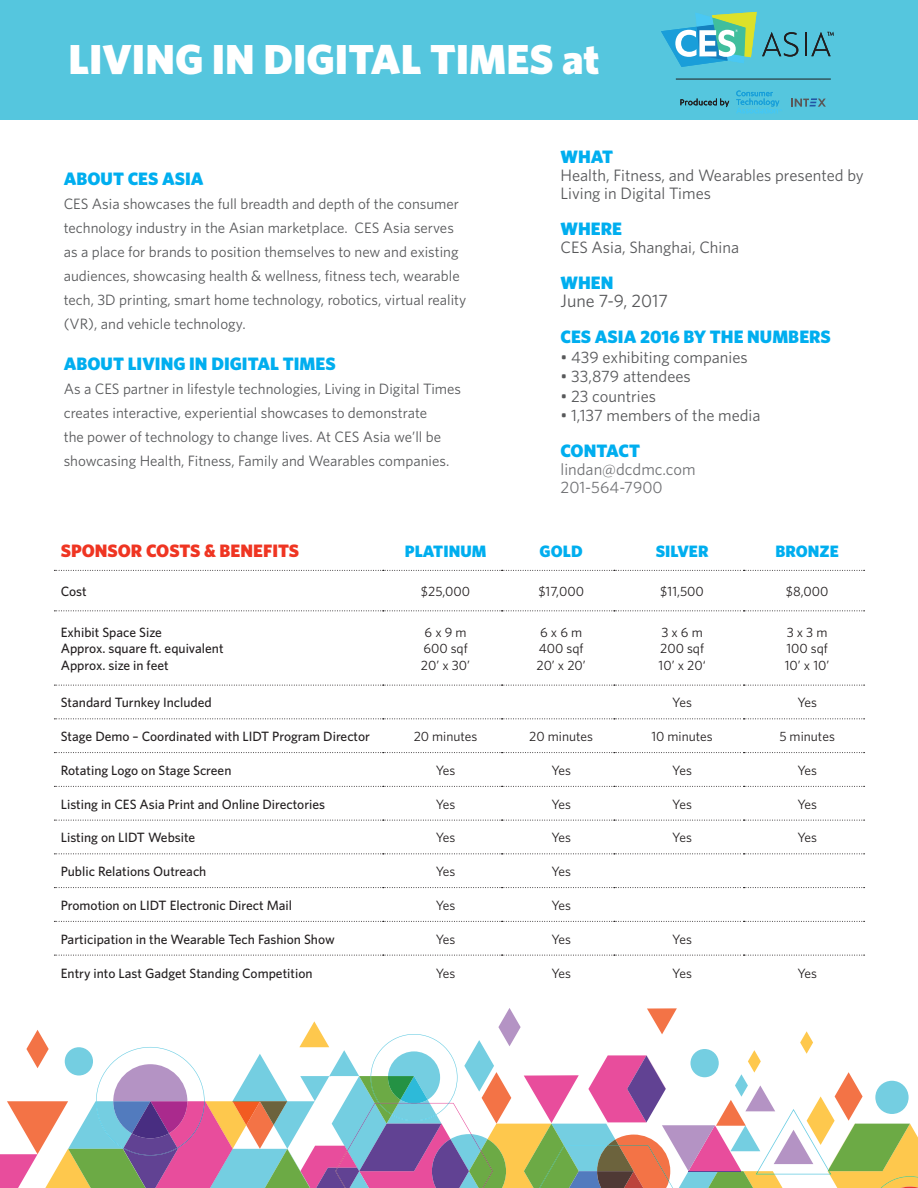
<style>
.page{position:relative;width:918px;height:1188px;background:#fff}
.page>*{position:absolute;margin:0;border:0;box-sizing:border-box;transform-origin:0 0}
.t1{font:900 42px "Whitney";color:#fff}
.t2{font:900 18px "Whitney";color:#00aeef}
.t3{font:900 18px "Whitney";color:#ef3522}
.t4{font:18px "Whitney";color:#57585a}
.t5{font:16.5px/18px "Whitney";color:#57585a}
.t6{font:16.5px/18px "Whitney";color:#717275}
.t7{font:900 16.5px "Whitney";color:#00aeef}
.t8{font:15px/24px "Whitney";color:#57585a}
.t9{font:500 13.5px "Whitney";color:#231f20}
.t10{font:13.5px "Whitney";color:#231f20}
</style>
<div class="page">
<svg style="left:0;top:1008px;width:918px;height:180px"></svg>
<svg style="left:54px;top:570px;width:811px;height:1px"></svg>
<svg style="left:54px;top:610px;width:811px;height:1px"></svg>
<svg style="left:54px;top:685px;width:811px;height:1px"></svg>
<svg style="left:54px;top:718px;width:811px;height:1px"></svg>
<svg style="left:54px;top:752px;width:811px;height:1px"></svg>
<svg style="left:54px;top:786px;width:811px;height:1px"></svg>
<svg style="left:54px;top:820px;width:811px;height:1px"></svg>
<svg style="left:54px;top:853px;width:811px;height:1px"></svg>
<svg style="left:54px;top:887px;width:811px;height:1px"></svg>
<svg style="left:54px;top:921px;width:811px;height:1px"></svg>
<svg style="left:54px;top:955px;width:811px;height:1px"></svg>
<div style="left:0;top:0;width:918px;height:120px;background:#55c6de"></div>
<hr style="left:805px;top:33px;width:2px;height:23px;background:#211e1e">
<hr style="left:676px;top:79px;width:155px;height:1px;background:#211e1e">
<svg style="left:811px;top:32px;width:23px;height:24px"></svg>
<svg style="left:661px;top:12px;width:137px;height:55px"></svg>
<svg style="left:680px;top:99px;width:49px;height:8px"></svg>
<svg style="left:736px;top:91px;width:46px;height:22px"></svg>
<svg style="left:791px;top:98px;width:35px;height:9px"></svg>
<p class="t1" style="left:68px;top:31px;width:532px">LIVING IN DIGITAL TIMES at</p>
<p class="t2" style="left:64px;top:166px;width:141px">ABOUT CES ASIA</p>
<p class="t8" style="left:64px;top:191px;width:404px">CES Asia showcases the full breadth and depth of the consumer technology industry in the Asian marketplace. CES Asia serves as a place for brands to position themselves to new and existing audiences, showcasing health &amp; wellness, fitness tech, wearable tech, 3D printing, smart home technology, robotics, virtual reality (VR), and vehicle technology.</p>
<p class="t2" style="left:64px;top:352px;width:273px">ABOUT LIVING IN DIGITAL TIMES</p>
<p class="t8" style="left:64px;top:376px;width:399px">As a CES partner in lifestyle technologies, Living in Digital Times creates interactive, experiential showcases to demonstrate<br>the power of technology to change lives. At CES Asia we’ll be showcasing Health, Fitness, Family and Wearables companies.</p>
<p class="t2" style="left:561px;top:145px;width:54px">WHAT</p>
<p class="t5" style="left:561px;top:166px;width:305px">Health, Fitness, and Wearables presented by<br>Living in Digital Times</p>
<p class="t2" style="left:561px;top:217px;width:63px">WHERE</p>
<p class="t5" style="left:561px;top:238px;width:180px">CES Asia, Shanghai, China</p>
<p class="t2" style="left:561px;top:271px;width:54px">WHEN</p>
<p class="t4" style="left:561px;top:289px;width:109px">June 7-9, 2017</p>
<p class="t2" style="left:561px;top:325px;width:272px">CES ASIA 2016 BY THE NUMBERS</p>
<p class="t5" style="left:561px;top:348px;width:189px">• 439 exhibiting companies</p>
<p class="t5" style="left:561px;top:367px;width:132px">• 33,879 attendees</p>
<p class="t5" style="left:561px;top:387px;width:97px">• 23 countries</p>
<p class="t5" style="left:561px;top:406px;width:201px">• 1,137 members of the media</p>
<p class="t2" style="left:561px;top:439px;width:81px">CONTACT</p>
<p class="t6" style="left:561px;top:460px;width:137px">lindan@dcdmc.com<br>201-564-7900</p>
<p class="t3" style="left:61px;top:539px;width:240px">SPONSOR COSTS &amp; BENEFITS</p>
<p class="t7" style="left:405px;top:540px;width:83px">PLATINUM</p>
<p class="t7" style="left:540px;top:540px;width:45px">GOLD</p>
<p class="t7" style="left:656px;top:540px;width:54px">SILVER</p>
<p class="t7" style="left:775px;top:540px;width:65px">BRONZE</p>
<p class="t9" style="left:61px;top:582px;width:28px">Cost</p>
<p class="t10" style="left:421px;top:582px;width:51px">$25,000</p>
<p class="t10" style="left:538px;top:582px;width:47px">$17,000</p>
<p class="t10" style="left:660px;top:582px;width:45px">$11,500</p>
<p class="t10" style="left:786px;top:582px;width:44px">$8,000</p>
<p class="t9" style="left:61px;top:624px;width:103px">Exhibit Space Size</p>
<p class="t9" style="left:61px;top:640px;width:164px">Approx. square ft. equivalent</p>
<p class="t9" style="left:61px;top:656px;width:109px">Approx. size in feet</p>
<p class="t10" style="left:425px;top:624px;width:43px">6 x 9 m</p>
<p class="t10" style="left:423px;top:640px;width:46px">600 sqf</p>
<p class="t10" style="left:421px;top:656px;width:51px">20’ x 30’</p>
<p class="t10" style="left:540px;top:624px;width:43px">6 x 6 m</p>
<p class="t10" style="left:539px;top:640px;width:46px">400 sqf</p>
<p class="t10" style="left:536px;top:656px;width:51px">20’ x 20’</p>
<p class="t10" style="left:661px;top:624px;width:43px">3 x 6 m</p>
<p class="t10" style="left:660px;top:640px;width:45px">200 sqf</p>
<p class="t10" style="left:659px;top:656px;width:49px">10’ x 20‘</p>
<p class="t10" style="left:787px;top:624px;width:42px">3 x 3 m</p>
<p class="t10" style="left:786px;top:640px;width:43px">100 sqf</p>
<p class="t10" style="left:785px;top:656px;width:46px">10’ x 10’</p>
<p class="t9" style="left:61px;top:694px;width:153px">Standard Turnkey Included</p>
<p class="t10" style="left:672px;top:694px;width:21px">Yes</p>
<p class="t10" style="left:797px;top:694px;width:21px">Yes</p>
<p class="t9" style="left:61px;top:728px;width:311px">Stage Demo – Coordinated with LIDT Program Director</p>
<p class="t10" style="left:414px;top:727px;width:65px">20 minutes</p>
<p class="t10" style="left:529px;top:727px;width:65px">20 minutes</p>
<p class="t10" style="left:651px;top:727px;width:63px">10 minutes</p>
<p class="t10" style="left:779px;top:727px;width:57px">5 minutes</p>
<p class="t9" style="left:61px;top:761px;width:172px">Rotating Logo on Stage Screen</p>
<p class="t10" style="left:436px;top:761px;width:21px">Yes</p>
<p class="t10" style="left:551px;top:761px;width:21px">Yes</p>
<p class="t10" style="left:672px;top:761px;width:21px">Yes</p>
<p class="t10" style="left:797px;top:761px;width:21px">Yes</p>
<p class="t9" style="left:61px;top:795px;width:266px">Listing in CES Asia Print and Online Directories</p>
<p class="t10" style="left:436px;top:795px;width:21px">Yes</p>
<p class="t10" style="left:551px;top:795px;width:21px">Yes</p>
<p class="t10" style="left:672px;top:795px;width:21px">Yes</p>
<p class="t10" style="left:797px;top:795px;width:21px">Yes</p>
<p class="t9" style="left:61px;top:829px;width:136px">Listing on LIDT Website</p>
<p class="t10" style="left:436px;top:829px;width:21px">Yes</p>
<p class="t10" style="left:551px;top:829px;width:21px">Yes</p>
<p class="t10" style="left:672px;top:829px;width:21px">Yes</p>
<p class="t10" style="left:797px;top:829px;width:21px">Yes</p>
<p class="t9" style="left:61px;top:863px;width:147px">Public Relations Outreach</p>
<p class="t10" style="left:436px;top:862px;width:21px">Yes</p>
<p class="t10" style="left:551px;top:862px;width:21px">Yes</p>
<p class="t9" style="left:61px;top:896px;width:233px">Promotion on LIDT Electronic Direct Mail</p>
<p class="t10" style="left:436px;top:896px;width:21px">Yes</p>
<p class="t10" style="left:551px;top:896px;width:21px">Yes</p>
<p class="t9" style="left:61px;top:930px;width:276px">Participation in the Wearable Tech Fashion Show</p>
<p class="t10" style="left:436px;top:930px;width:21px">Yes</p>
<p class="t10" style="left:551px;top:930px;width:21px">Yes</p>
<p class="t10" style="left:672px;top:930px;width:21px">Yes</p>
<p class="t9" style="left:61px;top:964px;width:253px">Entry into Last Gadget Standing Competition</p>
<p class="t10" style="left:436px;top:964px;width:21px">Yes</p>
<p class="t10" style="left:551px;top:964px;width:21px">Yes</p>
<p class="t10" style="left:672px;top:964px;width:21px">Yes</p>
<p class="t10" style="left:797px;top:964px;width:21px">Yes</p>
</div>
